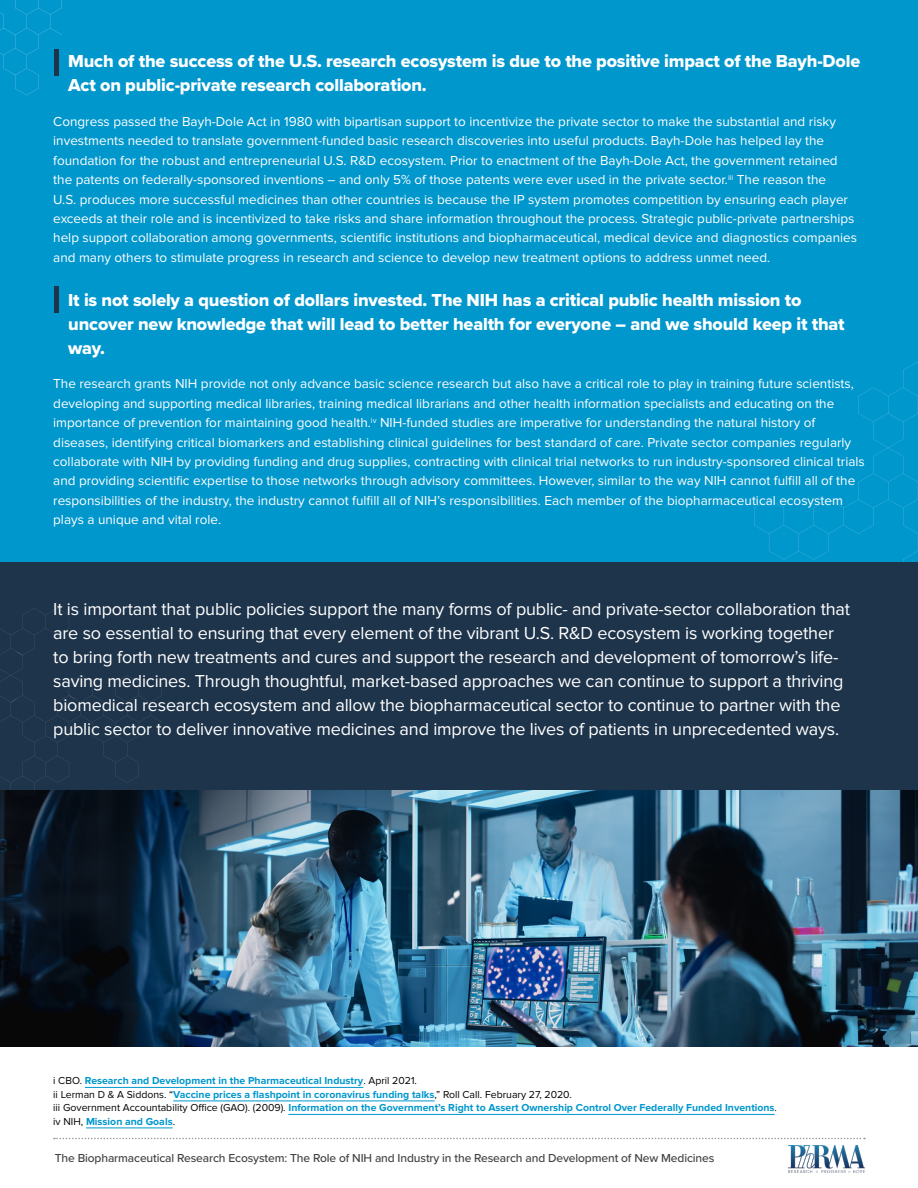
<style>
.page{position:relative;width:918px;height:1188px;background:#fff}
.page>*{position:absolute;margin:0;border:0;box-sizing:border-box;transform-origin:0 0}
.t1{font:18px/24px "Proxima Nova";letter-spacing:-.01em;color:#fff}
.t2{font:18px/24px "Proxima Nova Extrabld";letter-spacing:-.01em;color:#fff}
.t3{font:13.5px/19.5px "Proxima Nova";color:#fff}
.t4{font:500 12px "Proxima Nova";letter-spacing:-.01em;color:#414042}
.t5{font:700 10.5px/13.5px "Proxima Nova";color:#0097cd}
.s1{font-weight:400;color:#000}
</style>
<div class="page">
<img style="left:789px;top:1146px;width:76px;height:26px">
<div style="left:0;top:0;width:918px;height:562px;background:#0097cd"></div>
<svg style="left:0;top:0;width:62px;height:95px"></svg>
<svg style="left:754px;top:362px;width:164px;height:200px"></svg>
<hr style="left:54px;top:50px;width:4px;height:26px;background:#1e344b">
<div style="left:0;top:562px;width:918px;height:229px;background:#1e344b"></div>
<svg style="left:0;top:608px;width:162px;height:183px"></svg>
<hr style="left:54px;top:287px;width:4px;height:26px;background:#1e344b">
<svg style="left:54px;top:1138px;width:811px;height:1px"></svg>
<hr style="left:85px;top:1087px;width:278px;height:1px;background:#0097cd">
<hr style="left:173px;top:1101px;width:262px;height:1px;background:#0097cd">
<hr style="left:288px;top:1114px;width:487px;height:1px;background:#0097cd">
<hr style="left:86px;top:1128px;width:87px;height:1px;background:#0097cd">
<img style="left:0;top:791px;width:918px;height:255px">
<h1 class="t2" style="left:68px;top:49px;width:793px">Much of the success of the U.S. research ecosystem is due to the positive impact of the Bayh-Dole<br>Act on public-private research collaboration.</h1>
<p class="t3" style="left:53px;top:111px;width:805px">Congress passed the Bayh-Dole Act in 1980 with bipartisan support to incentivize the private sector to make the substantial and risky investments needed to translate government-funded basic research discoveries into useful products. Bayh-Dole has helped lay the foundation for the robust and entrepreneurial U.S. R&amp;D ecosystem. Prior to enactment of the Bayh-Dole Act, the government retained the patents on federally-sponsored inventions – and only 5% of those patents were ever used in the private sector.<sup>iii</sup> The reason the<br>U.S. produces more successful medicines than other countries is because the IP system promotes competition by ensuring each player exceeds at their role and is incentivized to take risks and share information throughout the process. Strategic public-private partnerships help support collaboration among governments, scientific institutions and biopharmaceutical, medical device and diagnostics companies and many others to stimulate progress in research and science to develop new treatment options to address unmet need.</p>
<h1 class="t2" style="left:68px;top:287px;width:778px">It is not solely a question of dollars invested. The NIH has a critical public health mission to uncover new knowledge that will lead to better health for everyone – and we should keep it that way.</h1>
<p class="t3" style="left:53px;top:374px;width:813px">The research grants NIH provide not only advance basic science research but also have a critical role to play in training future scientists, developing and supporting medical libraries, training medical librarians and other health information specialists and educating on the importance of prevention for maintaining good health.<sup>iv</sup> NIH-funded studies are imperative for understanding the natural history of diseases, identifying critical biomarkers and establishing clinical guidelines for best standard of care. Private sector companies regularly collaborate with NIH by providing funding and drug supplies, contracting with clinical trial networks to run industry-sponsored clinical trials and providing scientific expertise to those networks through advisory committees. However, similar to the way NIH cannot fulfill all of the responsibilities of the industry, the industry cannot fulfill all of NIH’s responsibilities. Each member of the biopharmaceutical ecosystem plays a unique and vital role.</p>
<p class="t1" style="left:53px;top:597px;width:798px">It is important that public policies support the many forms of public- and private-sector collaboration that are so essential to ensuring that every element of the vibrant U.S. R&amp;D ecosystem is working together to bring forth new treatments and cures and support the research and development of tomorrow’s life&shy;saving medicines. Through thoughtful, market-based approaches we can continue to support a thriving biomedical research ecosystem and allow the biopharmaceutical sector to continue to partner with the public sector to deliver innovative medicines and improve the lives of patients in unprecedented ways.</p>
<p class="t5" style="left:53px;top:1074px;width:725px"><span class="s1">i CBO.</span> Research and Development in the Pharmaceutical Industry<span class="s1">. April 2021.<br>ii Lerman D &amp; A Siddons. “</span>Vaccine prices a flashpoint in coronavirus funding talks<span class="s1">,” Roll Call. February 27, 2020.<br>iii Government Accountability Office (GAO). (2009).</span> Information on the Government’s Right to Assert Ownership Control Over Federally Funded Inventions<span class="s1">. iv NIH,</span> Mission and Goals<span class="s1">.</span></p>
<p class="t4" style="left:55px;top:1149px;width:661px">The Biopharmaceutical Research Ecosystem: The Role of NIH and Industry in the Research and Development of New Medicines</p>
</div>
